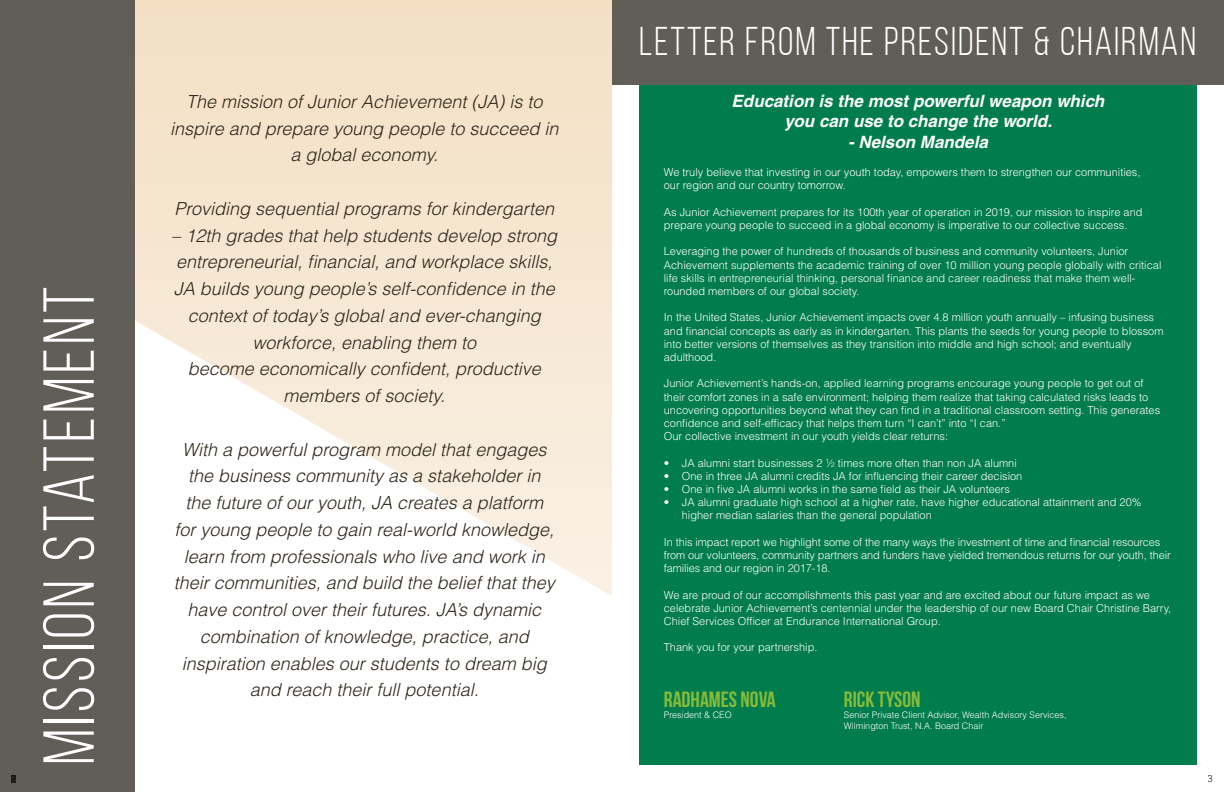
<style>
.page{position:relative;width:1224px;height:792px;background:#fff}
.page>*{position:absolute;margin:0;border:0;box-sizing:border-box;transform-origin:0 0}
.t1{font:72px "Bebas Neue";letter-spacing:.05em;color:#fff}
.t2{font:40px "Bebas Neue";letter-spacing:.05em;color:#fff}
.t3{font:700 22px "Bebas Neue";color:#87bb38}
.t4{font:italic 300 18px/26.7px "Helvetica";color:#2c251a;text-align:center}
.t5{font:italic 700 17px/20.4px "Helvetica";color:#fff;text-align:center}
.t6{font:300 11px/13.2px "Helvetica";color:#fff}
.t7{font:300 10px "Helvetica";color:#2c251a}
.t8{font:300 9px/10.8px "Helvetica";color:#fff}
</style>
<div class="page">
<div style="left:639px;top:80px;width:558px;height:685px;background:#007c4d"></div>
<svg style="left:135px;top:0;width:477px;height:596px;fill:#f7e8d4"></svg>
<div style="left:0;top:0;width:135px;height:792px;background:#615e58"></div>
<div style="left:612px;top:0;width:612px;height:85px;background:#615e58"></div>
<h1 class="t1" style="left:30px;top:765px;width:480px;rotate:-90deg">MISSION STATEMENT</h1>
<h3 class="t4" style="left:170px;top:88px;width:390px">The mission of Junior Achievement (JA) is to inspire and prepare young people to succeed in a global economy.</h3>
<h3 class="t4" style="left:174px;top:195px;width:381px">Providing sequential programs for kindergarten</h3>
<p class="t4" style="left:171px;top:222px;width:387px">– 12th grades that help students develop strong entrepreneurial, financial, and workplace skills, JA builds young people’s self-confidence in the context of today’s global and ever-changing workforce, enabling them to<br>become economically confident, productive members of society.</p>
<p class="t4" style="left:174px;top:436px;width:383px">With a powerful program model that engages the business community as a stakeholder in the future of our youth, JA creates a platform for young people to gain real-world knowledge, learn from professionals who live and work in their communities, and build the belief that they have control over their futures. JA’s dynamic combination of knowledge, practice, and inspiration enables our students to dream big and reach their full potential.</p>
<h2 class="t2" style="left:639px;top:20px;width:559px">LETTER FROM THE PRESIDENT &amp; CHAIRMAN</h2>
<h3 class="t5" style="left:732px;top:90px;width:374px">Education is the most powerful weapon which you can use to change the world.</h3>
<h3 class="t5" style="left:848px;top:131px;width:141px">- Nelson Mandela</h3>
<p class="t6" style="left:664px;top:166px;width:478px">We truly believe that investing in our youth today, empowers them to strengthen our communities, our region and our country tomorrow.</p>
<p class="t6" style="left:664px;top:205px;width:480px">As Junior Achievement prepares for its 100th year of operation in 2019, our mission to inspire and prepare young people to succeed in a global economy is imperative to our collective success.</p>
<p class="t6" style="left:664px;top:245px;width:499px">Leveraging the power of hundreds of thousands of business and community volunteers, Junior Achievement supplements the academic training of over 10 million young people globally with critical life skills in entrepreneurial thinking, personal finance and career readiness that make them well&shy;rounded members of our global society.</p>
<p class="t6" style="left:664px;top:311px;width:501px">In the United States, Junior Achievement impacts over 4.8 million youth annually – infusing business and financial concepts as early as in kindergarten. This plants the seeds for young people to blossom into better versions of themselves as they transition into middle and high school; and eventually adulthood.</p>
<p class="t6" style="left:664px;top:377px;width:498px">Junior Achievement’s hands-on, applied learning programs encourage young people to get out of their comfort zones in a safe environment; helping them realize that taking calculated risks leads to uncovering opportunities beyond what they can find in a traditional classroom setting. This generates confidence and self-efficacy that helps them turn “I can’t” into “I can.”<br>Our collective investment in our youth yields clear returns:</p>
<p class="t6" style="left:664px;top:456px;width:355px">• JA alumni start businesses 2 ½ times more often than non JA alumni</p>
<p class="t6" style="left:664px;top:469px;width:360px">• One in three JA alumni credits JA for influencing their career decision</p>
<p class="t6" style="left:664px;top:482px;width:348px">• One in five JA alumni works in the same field as their JA volunteers</p>
<p class="t6" style="left:682px;top:496px;width:461px;text-indent:-18px">• JA alumni graduate high school at a higher rate, have higher educational attainment and 20% higher median salaries than the general population</p>
<p class="t6" style="left:664px;top:535px;width:508px">In this impact report we highlight some of the many ways the investment of time and financial resources from our volunteers, community partners and funders have yielded tremendous returns for our youth, their families and our region in 2017-18.</p>
<p class="t6" style="left:664px;top:588px;width:509px">We are proud of our accomplishments this past year and are excited about our future impact as we celebrate Junior Achievement’s centennial under the leadership of our new Board Chair Christine Barry,<br>Chief Services Officer at Endurance International Group.</p>
<p class="t6" style="left:664px;top:641px;width:155px">Thank you for your partnership.</p>
<h3 class="t3" style="left:664px;top:687px;width:114px">RADHAMES NOVA</h3>
<p class="t8" style="left:664px;top:709px;width:69px">President &amp; CEO</p>
<h3 class="t3" style="left:844px;top:687px;width:78px">RICK TYSON</h3>
<p class="t8" style="left:844px;top:709px;width:224px">Senior Private Client Advisor, Wealth Advisory Services,<br>Wilmington Trust, N.A. Board Chair</p>
<p class="t7" style="left:1208px;top:773px;width:7px">3</p>
</div>
